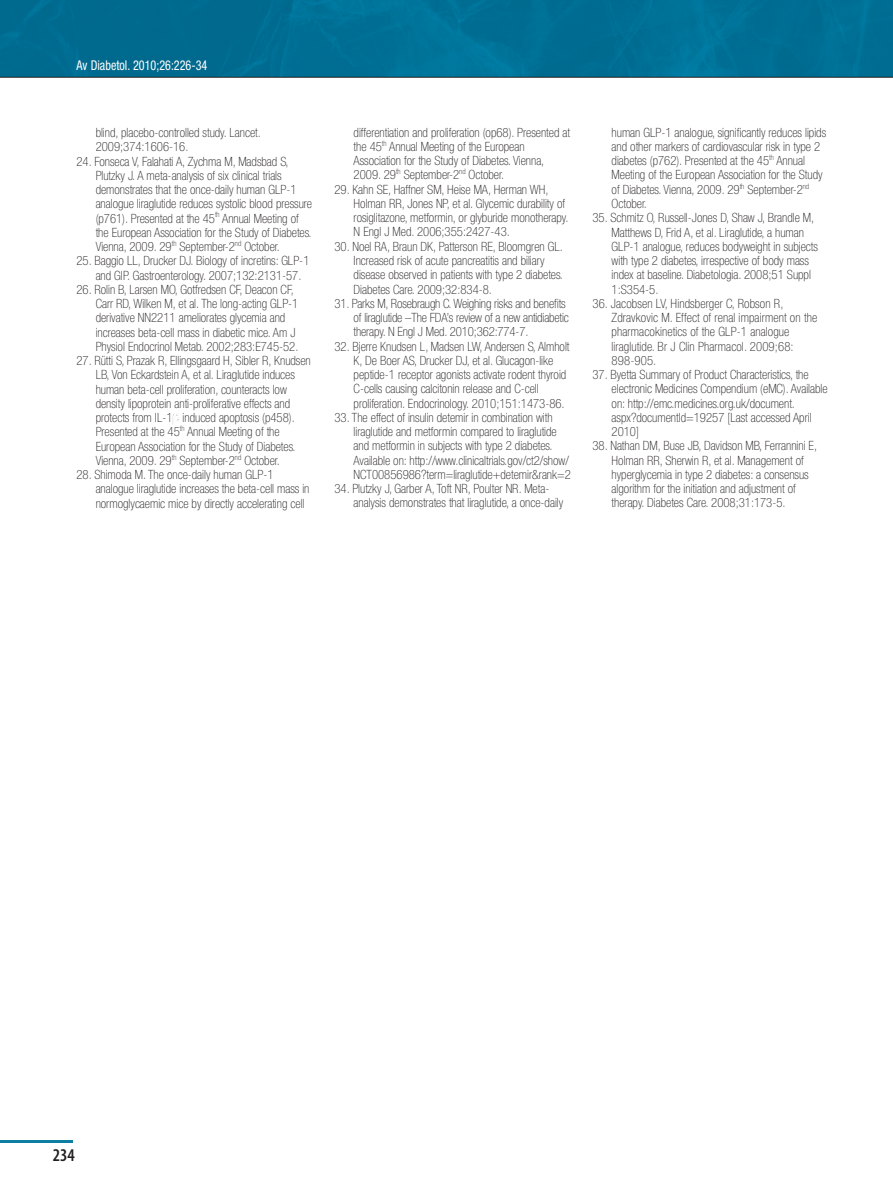
<style>
.page{position:relative;width:893px;height:1191px;background:#fff}
.page>*{position:absolute;margin:0;border:0;box-sizing:border-box;transform-origin:0 0}
.t1{font:600 condensed 18px "Myriad Pro";color:#231f20}
.t2{font:condensed 13.5px "Helvetica Neue LT Std";color:#fff;scale:.9 1}
.t3{font:100 condensed 12.75px/14.2px "Helvetica Neue LT Std";color:#231f20}
</style>
<div class="page">
<img style="left:0;top:0;width:893px;height:77px">
<hr style="left:0;top:77px;width:893px;height:1px;background:#231f20">
<hr style="left:0;top:1140px;width:72px;height:2px;background:#0d7fa2">
<p class="t2" style="left:77px;top:60px;width:147px">Av Diabetol. 2010;26:226-34</p>
<p class="t3" style="left:96px;top:126px;width:167px">blind, placebo-controlled study. Lancet.<br>2009;374:1606-16.</p>
<p class="t3" style="left:96px;top:155px;width:218px;text-indent:-19px">24. Fonseca V, Falahati A, Zychma M, Madsbad S, Plutzky J. A meta-analysis of six clinical trials demonstrates that the once-daily human GLP-1 analogue liraglutide reduces systolic blood pressure (p761). Presented at the 45<sup>th</sup> Annual Meeting of the European Association for the Study of Diabetes.<br>Vienna, 2009. 29<sup>th</sup> September-2<sup>nd</sup> October.</p>
<p class="t3" style="left:96px;top:255px;width:215px;text-indent:-19px">25. Baggio LL, Drucker DJ. Biology of incretins: GLP-1 and GIP. Gastroenterology. 2007;132:2131-57.</p>
<p class="t3" style="left:96px;top:284px;width:204px;text-indent:-19px">26. Rolin B, Larsen MO, Gotfredsen CF, Deacon CF, Carr RD, Wilken M, et al. The long-acting GLP-1 derivative NN2211 ameliorates glycemia and increases beta-cell mass in diabetic mice. Am J Physiol Endocrinol Metab. 2002;283:E745-52.</p>
<p class="t3" style="left:96px;top:355px;width:217px;text-indent:-19px">27. Rütti S, Prazak R, Ellingsgaard H, Sibler R, Knudsen LB, Von Eckardstein A, et al. Liraglutide induces human beta-cell proliferation, counteracts low density lipoprotein anti-proliferative effects and protects from IL-1 induced apoptosis (p458).<br>Presented at the 45<sup>th</sup> Annual Meeting of the European Association for the Study of Diabetes.<br>Vienna, 2009. 29<sup>th</sup> September-2<sup>nd</sup> October.</p>
<p class="t3" style="left:96px;top:469px;width:215px;text-indent:-19px">28. Shimoda M. The once-daily human GLP-1 analogue liraglutide increases the beta-cell mass in normoglycaemic mice by directly accelerating cell</p>
<p class="t3" style="left:354px;top:127px;width:218px">differentiation and proliferation (op68). Presented at the 45<sup>th</sup> Annual Meeting of the European Association for the Study of Diabetes. Vienna, 2009. 29<sup>th</sup> September-2<sup>nd</sup> October.</p>
<p class="t3" style="left:354px;top:184px;width:216px;text-indent:-19px">29. Kahn SE, Haffner SM, Heise MA, Herman WH, Holman RR, Jones NP, et al. Glycemic durability of rosiglitazone, metformin, or glyburide monotherapy.<br>N Engl J Med. 2006;355:2427-43.</p>
<p class="t3" style="left:354px;top:241px;width:211px;text-indent:-19px">30. Noel RA, Braun DK, Patterson RE, Bloomgren GL.<br>Increased risk of acute pancreatitis and biliary disease observed in patients with type 2 diabetes.<br>Diabetes Care. 2009;32:834-8.</p>
<p class="t3" style="left:354px;top:298px;width:217px;text-indent:-19px">31. Parks M, Rosebraugh C. Weighing risks and benefits of liraglutide –The FDA’s review of a new antidiabetic therapy. N Engl J Med. 2010;362:774-7.</p>
<p class="t3" style="left:354px;top:340px;width:217px;text-indent:-19px">32. Bjerre Knudsen L, Madsen LW, Andersen S, Almholt K, De Boer AS, Drucker DJ, et al. Glucagon-like peptide-1 receptor agonists activate rodent thyroid C-cells causing calcitonin release and C-cell proliferation. Endocrinology. 2010;151:1473-86.</p>
<p class="t3" style="left:354px;top:412px;width:219px;text-indent:-19px">33. The effect of insulin detemir in combination with liraglutide and metformin compared to liraglutide and metformin in subjects with type 2 diabetes.<br>Available on: http://www.clinicaltrials.gov/ct2/show/ NCT00856986?term=liraglutide+detemir&amp;rank=2</p>
<p class="t3" style="left:354px;top:483px;width:211px;text-indent:-19px">34. Plutzky J, Garber A, Toft NR, Poulter NR. Meta&shy;analysis demonstrates that liraglutide, a once-daily</p>
<p class="t3" style="left:612px;top:127px;width:216px">human GLP-1 analogue, significantly reduces lipids and other markers of cardiovascular risk in type 2 diabetes (p762). Presented at the 45<sup>th</sup> Annual Meeting of the European Association for the Study of Diabetes. Vienna, 2009. 29<sup>th</sup> September-2<sup>nd </sup>October.</p>
<p class="t3" style="left:612px;top:212px;width:208px;text-indent:-19px">35. Schmitz O, Russell-Jones D, Shaw J, Brandle M, Matthews D, Frid A, et al. Liraglutide, a human GLP-1 analogue, reduces bodyweight in subjects with type 2 diabetes, irrespective of body mass index at baseline. Diabetologia. 2008;51 Suppl 1:S354-5.</p>
<p class="t3" style="left:612px;top:298px;width:207px;text-indent:-19px">36. Jacobsen LV, Hindsberger C, Robson R, Zdravkovic M. Effect of renal impairment on the pharmacokinetics of the GLP-1 analogue liraglutide. Br J Clin Pharmacol. 2009;68:<br>898-905.</p>
<p class="t3" style="left:612px;top:369px;width:217px;text-indent:-19px">37. Byetta Summary of Product Characteristics, the electronic Medicines Compendium (eMC). Available on: http://emc.medicines.org.uk/document. aspx?documentId=19257 [Last accessed April 2010]</p>
<p class="t3" style="left:612px;top:440px;width:207px;text-indent:-19px">38. Nathan DM, Buse JB, Davidson MB, Ferrannini E, Holman RR, Sherwin R, et al. Management of hyperglycemia in type 2 diabetes: a consensus algorithm for the initiation and adjustment of therapy. Diabetes Care. 2008;31:173-5.</p>
<h1 class="t1" style="left:53px;top:1148px;width:24px">234</h1>
</div>
